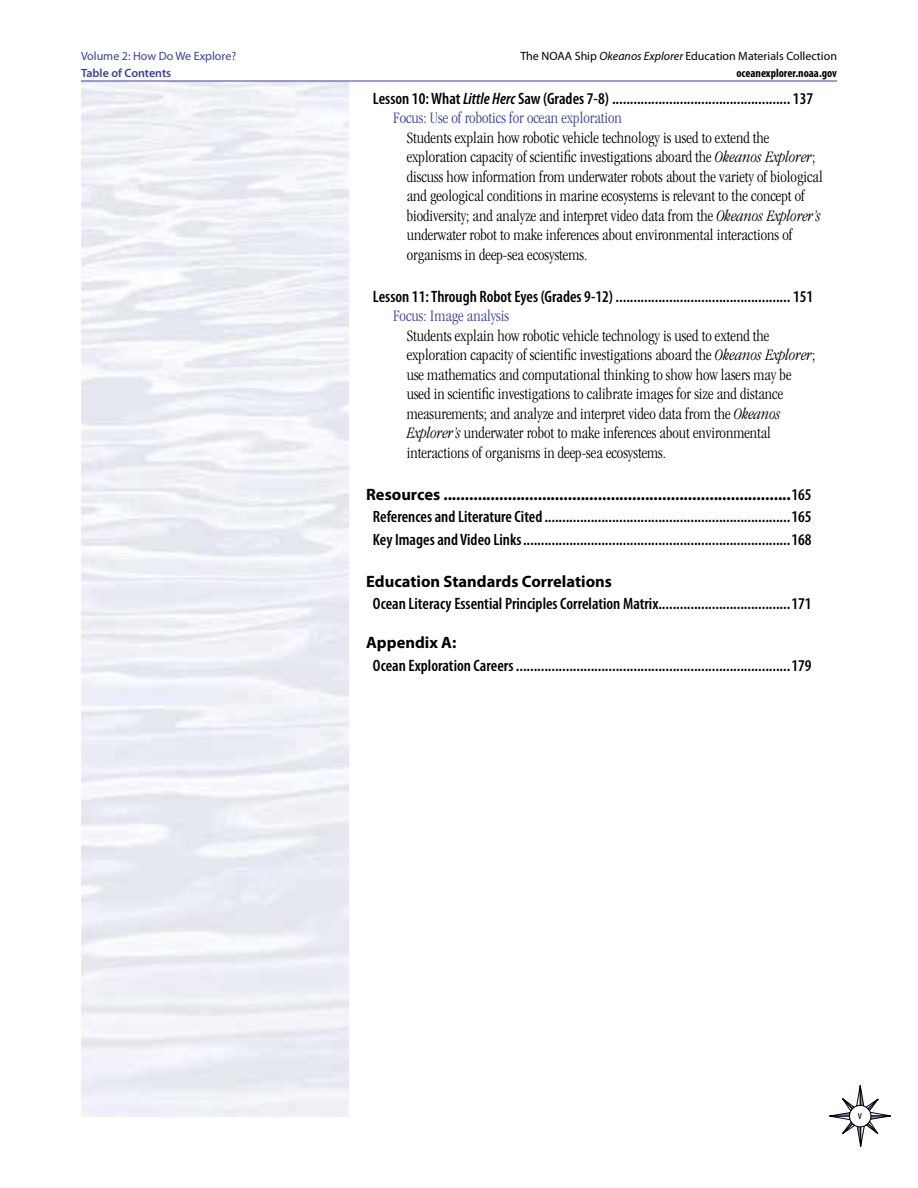
<style>
.page{position:relative;width:918px;height:1188px;background:#fff}
.page>*{position:absolute;margin:0;border:0;box-sizing:border-box;transform-origin:0 0}
.t1{font:300 condensed 16.5px/19.5px "Garamond";color:#000}
.t2{font:600 condensed 16.5px/22.5px "Myriad Pro";color:#000;text-align:center}
.t3{font:300 condensed 16.5px "Garamond";color:#38409a}
.t4{font:700 16.5px "Myriad Pro";color:#000}
.t5{font:12px/16.5px "Myriad Pro";color:#000;text-align:right}
.t6{font:12px "Myriad Pro";color:#38409a}
.t7{font:600 12px "Myriad Pro";color:#38409a}
.t8{font:condensed 12px "Myriad Pro";color:#000}
.s1{font-style:italic}
.s2{font-weight:700;font-stretch:condensed}
.s3{font-weight:700;font-stretch:normal}
</style>
<div class="page">
<svg style="left:829px;top:1085px;width:62px;height:62px"></svg>
<hr style="left:81px;top:81px;width:756px;height:1px;background:#38409a">
<p class="t6" style="left:81px;top:49px;width:157px">Volume 2: How Do We Explore?</p>
<p class="t7" style="left:81px;top:65px;width:92px">Table of Contents</p>
<p class="t5" style="left:520px;top:48px;width:318px">The NOAA Ship <span class="s1">Okeanos Explorer</span> Education Materials Collection <span class="s2">oceanexplorer.noaa.gov</span></p>
<p class="t2" style="left:373px;top:87px;width:442px">Lesson 10: What <span class="s1">Little Herc</span> Saw (Grades 7-8) .................................................. 137</p>
<p class="t3" style="left:393px;top:109px;width:230px">Focus: Use of robotics for ocean exploration</p>
<p class="t1" style="left:407px;top:128px;width:418px">Students explain how robotic vehicle technology is used to extend the exploration capacity of scientific investigations aboard the <span class="s1">Okeanos Explorer</span>; discuss how information from underwater robots about the variety of biological and geological conditions in marine ecosystems is relevant to the concept of biodiversity; and analyze and interpret video data from the <span class="s1">Okeanos Explorer’s </span>underwater robot to make inferences about environmental interactions of organisms in deep-sea ecosystems.</p>
<p class="t2" style="left:373px;top:285px;width:442px">Lesson 11: Through Robot Eyes (Grades 9-12) ................................................. 151</p>
<p class="t3" style="left:393px;top:307px;width:117px">Focus: Image analysis</p>
<p class="t1" style="left:407px;top:326px;width:410px">Students explain how robotic vehicle technology is used to extend the exploration capacity of scientific investigations aboard the <span class="s1">Okeanos Explorer</span>; use mathematics and computational thinking to show how lasers may be used in scientific investigations to calibrate images for size and distance measurements; and analyze and interpret video data from the <span class="s1">Okeanos Explorer’s</span> underwater robot to make inferences about environmental interactions of organisms in deep-sea ecosystems.</p>
<p class="t2" style="left:366px;top:483px;width:447px"><span class="s3">Resources .................................................................................</span>165<br>References and Literature Cited .....................................................................165<br>Key Images and Video Links...........................................................................168</p>
<p class="t4" style="left:366px;top:570px;width:247px">Education Standards Correlations</p>
<p class="t2" style="left:373px;top:592px;width:440px">Ocean Literacy Essential Principles Correlation Matrix.....................................171</p>
<p class="t4" style="left:366px;top:632px;width:92px">Appendix A:</p>
<p class="t2" style="left:373px;top:654px;width:440px">Ocean Exploration Careers.............................................................................179</p>
<p class="t8" style="left:858px;top:1108px;width:6px">v</p>
</div>
